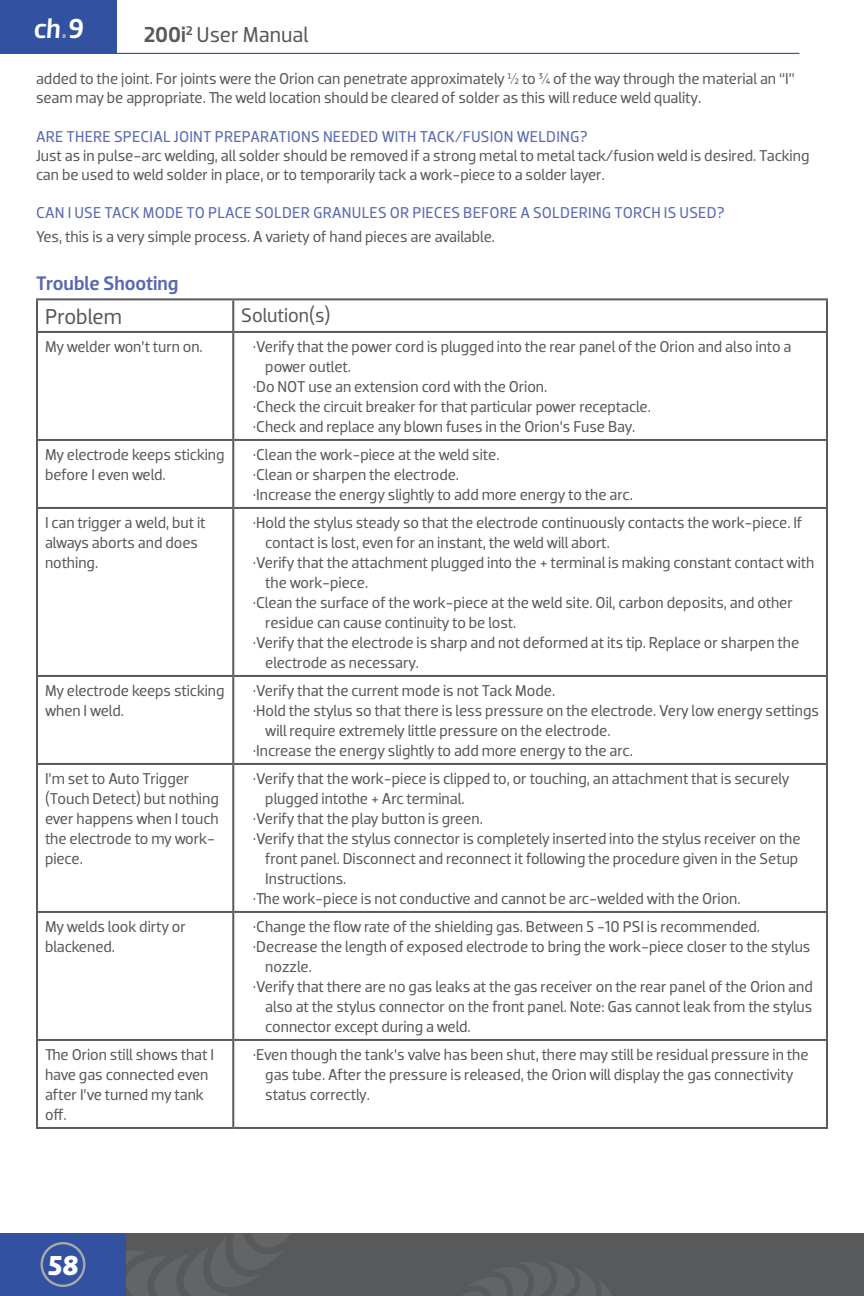
<style>
.page{position:relative;width:864px;height:1296px;background:#fff}
.page>*{position:absolute;margin:0;border:0;box-sizing:border-box;transform-origin:0 0}
.t1{font:italic 500 28px "Dobra";color:#fff}
.t2{font:italic 700 28px "Dobra";color:#fff}
.t3{font:22px "Dobra";color:#58595b}
.t4{font:500 20px "Dobra";color:#5969af}
.t5{font:20px "Dobra";color:#58595b}
.t6{font:16px/20px "Dobra";letter-spacing:-.005em;color:#58595b}
.t7{font:16px "Dobra";letter-spacing:.015em;color:#5969af}
.s1{color:#a7a9ac}
.s2{font-weight:500}
</style>
<div class="page">
<div style="left:0;top:1233px;width:864px;height:63px;background:#58595b"></div>
<svg style="left:126px;top:1233px;width:165px;height:63px"></svg>
<div style="left:0;top:1233px;width:126px;height:63px;background:#3251a1"></div>
<svg style="left:463px;top:1262px;width:149px;height:34px"></svg>
<hr style="left:63px;top:53px;width:736px;height:1px;background:#3251a1">
<div style="left:0;top:0;width:117px;height:54px;background:#3251a1"></div>
<div style="left:41px;top:1242px;width:44px;height:45px;border:2px solid #a7a9ab;border-radius:50%"></div>
<hr style="left:36px;top:298px;width:197px;height:2px;background:#58595b">
<hr style="left:36px;top:300px;width:2px;height:31px;background:#58595b">
<hr style="left:233px;top:298px;width:595px;height:2px;background:#58595b">
<hr style="left:232px;top:300px;width:2px;height:31px;background:#58595b">
<hr style="left:826px;top:300px;width:2px;height:31px;background:#58595b">
<hr style="left:36px;top:331px;width:197px;height:2px;background:#58595b">
<hr style="left:233px;top:331px;width:595px;height:2px;background:#58595b">
<hr style="left:36px;top:333px;width:2px;height:106px;background:#58595b">
<hr style="left:232px;top:333px;width:2px;height:106px;background:#58595b">
<hr style="left:826px;top:333px;width:2px;height:106px;background:#58595b">
<hr style="left:36px;top:439px;width:197px;height:2px;background:#58595b">
<hr style="left:36px;top:441px;width:2px;height:66px;background:#58595b">
<hr style="left:233px;top:439px;width:595px;height:2px;background:#58595b">
<hr style="left:232px;top:441px;width:2px;height:66px;background:#58595b">
<hr style="left:826px;top:441px;width:2px;height:66px;background:#58595b">
<hr style="left:36px;top:507px;width:197px;height:2px;background:#58595b">
<hr style="left:36px;top:509px;width:2px;height:166px;background:#58595b">
<hr style="left:233px;top:507px;width:595px;height:2px;background:#58595b">
<hr style="left:232px;top:509px;width:2px;height:166px;background:#58595b">
<hr style="left:826px;top:509px;width:2px;height:166px;background:#58595b">
<hr style="left:36px;top:675px;width:197px;height:2px;background:#58595b">
<hr style="left:36px;top:677px;width:2px;height:86px;background:#58595b">
<hr style="left:233px;top:675px;width:595px;height:2px;background:#58595b">
<hr style="left:232px;top:677px;width:2px;height:86px;background:#58595b">
<hr style="left:826px;top:677px;width:2px;height:86px;background:#58595b">
<hr style="left:36px;top:763px;width:197px;height:2px;background:#58595b">
<hr style="left:36px;top:765px;width:2px;height:146px;background:#58595b">
<hr style="left:233px;top:763px;width:595px;height:2px;background:#58595b">
<hr style="left:232px;top:765px;width:2px;height:146px;background:#58595b">
<hr style="left:826px;top:765px;width:2px;height:146px;background:#58595b">
<hr style="left:36px;top:911px;width:197px;height:2px;background:#58595b">
<hr style="left:36px;top:913px;width:2px;height:126px;background:#58595b">
<hr style="left:233px;top:911px;width:595px;height:2px;background:#58595b">
<hr style="left:232px;top:913px;width:2px;height:126px;background:#58595b">
<hr style="left:826px;top:913px;width:2px;height:126px;background:#58595b">
<hr style="left:36px;top:1039px;width:197px;height:2px;background:#58595b">
<hr style="left:36px;top:1041px;width:2px;height:86px;background:#58595b">
<hr style="left:233px;top:1039px;width:595px;height:2px;background:#58595b">
<hr style="left:232px;top:1041px;width:2px;height:86px;background:#58595b">
<hr style="left:826px;top:1041px;width:2px;height:86px;background:#58595b">
<hr style="left:36px;top:1127px;width:197px;height:2px;background:#58595b">
<hr style="left:233px;top:1127px;width:595px;height:2px;background:#58595b">
<h1 class="t1" style="left:33px;top:12px;width:52px">ch<span class="s1">.</span>9</h1>
<h2 class="t3" style="left:144px;top:22px;width:166px"><span class="s2">200i</span><sup>2</sup> User Manual</h2>
<p class="t6" style="left:36px;top:69px;width:760px;line-height:19.2px">added to the joint. For joints were the Orion can penetrate approximately ½ to ¾ of the way through the material an “I” seam may be appropriate. The weld location should be cleared of solder as this will reduce weld quality.</p>
<p class="t7" style="left:36px;top:127px;width:553px">ARE THERE SPECIAL JOINT PREPARATIONS NEEDED WITH TACK/FUSION WELDING?</p>
<p class="t6" style="left:36px;top:146px;width:775px;line-height:19.2px">Just as in pulse-arc welding, all solder should be removed if a strong metal to metal tack/fusion weld is desired. Tacking can be used to weld solder in place, or to temporarily tack a work-piece to a solder layer.</p>
<p class="t7" style="left:36px;top:204px;width:690px">CAN I USE TACK MODE TO PLACE SOLDER GRANULES OR PIECES BEFORE A SOLDERING TORCH IS USED?</p>
<p class="t6" style="left:36px;top:227px;width:459px">Yes, this is a very simple process. A variety of hand pieces are available.</p>
<p class="t4" style="left:36px;top:272px;width:144px">Trouble Shooting</p>
<h2 class="t3" style="left:45px;top:304px;width:78px">Problem</h2>
<p class="t5" style="left:241px;top:304px;width:91px">Solution(s)</p>
<p class="t6" style="left:45px;top:337px;width:157px">My welder won’t turn on.</p>
<p class="t6" style="left:265px;top:337px;width:528px;text-indent:-12px">•Verify that the power cord is plugged into the rear panel of the Orion and also into a power outlet.</p>
<p class="t6" style="left:253px;top:377px;width:294px">•Do NOT use an extension cord with the Orion.</p>
<p class="t6" style="left:253px;top:397px;width:397px">•Check the circuit breaker for that particular power receptacle.</p>
<p class="t6" style="left:253px;top:417px;width:382px">•Check and replace any blown fuses in the Orion’s Fuse Bay.</p>
<p class="t6" style="left:45px;top:445px;width:181px">My electrode keeps sticking before I even weld.</p>
<p class="t6" style="left:253px;top:445px;width:246px">•Clean the work-piece at the weld site.</p>
<p class="t6" style="left:253px;top:465px;width:205px">•Clean or sharpen the electrode.</p>
<p class="t6" style="left:253px;top:485px;width:379px">•Increase the energy slightly to add more energy to the arc.</p>
<p class="t6" style="left:45px;top:513px;width:162px">I can trigger a weld, but it always aborts and does nothing.</p>
<p class="t6" style="left:265px;top:513px;width:539px;text-indent:-12px">•Hold the stylus steady so that the electrode continuously contacts the work-piece. If contact is lost, even for an instant, the weld will abort.</p>
<p class="t6" style="left:265px;top:553px;width:551px;text-indent:-12px">•Verify that the attachment plugged into the + terminal is making constant contact with the work-piece.</p>
<p class="t6" style="left:265px;top:593px;width:529px;text-indent:-12px">•Clean the surface of the work-piece at the weld site. Oil, carbon deposits, and other residue can cause continuity to be lost.</p>
<p class="t6" style="left:265px;top:633px;width:536px;text-indent:-12px">•Verify that the electrode is sharp and not deformed at its tip. Replace or sharpen the electrode as necessary.</p>
<p class="t6" style="left:45px;top:681px;width:181px">My electrode keeps sticking when I weld.</p>
<p class="t6" style="left:253px;top:681px;width:302px">•Verify that the current mode is not Tack Mode.</p>
<p class="t6" style="left:265px;top:701px;width:555px;text-indent:-12px">•Hold the stylus so that there is less pressure on the electrode. Very low energy settings will require extremely little pressure on the electrode.</p>
<p class="t6" style="left:253px;top:741px;width:379px">•Increase the energy slightly to add more energy to the arc.</p>
<p class="t6" style="left:45px;top:769px;width:175px">I’m set to Auto Trigger (Touch Detect) but nothing ever happens when I touch the electrode to my work&shy;piece.</p>
<p class="t6" style="left:265px;top:769px;width:525px;text-indent:-12px">•Verify that the work-piece is clipped to, or touching, an attachment that is securely plugged intothe + Arc terminal.</p>
<p class="t6" style="left:253px;top:809px;width:229px">•Verify that the play button is green.</p>
<p class="t6" style="left:265px;top:829px;width:537px;text-indent:-12px">•Verify that the stylus connector is completely inserted into the stylus receiver on the front panel. Disconnect and reconnect it following the procedure given in the Setup<br>Instructions.</p>
<p class="t6" style="left:253px;top:889px;width:487px">•The work-piece is not conductive and cannot be arc-welded with the Orion.</p>
<p class="t6" style="left:45px;top:917px;width:143px">My welds look dirty or blackened.</p>
<p class="t6" style="left:253px;top:917px;width:506px">•Change the flow rate of the shielding gas. Between 5 -10 PSI is recommended.</p>
<p class="t6" style="left:265px;top:937px;width:547px;text-indent:-12px">•Decrease the length of exposed electrode to bring the work-piece closer to the stylus nozzle.</p>
<p class="t6" style="left:265px;top:977px;width:549px;text-align:justify;text-indent:-12px">•Verify that there are no gas leaks at the gas receiver on the rear panel of the Orion and also at the stylus connector on the front panel. Note: Gas cannot leak from the stylus connector except during a weld.</p>
<p class="t6" style="left:45px;top:1045px;width:171px">The Orion still shows that I have gas connected even after I’ve turned my tank off.</p>
<p class="t6" style="left:265px;top:1045px;width:545px;text-indent:-12px">•Even though the tank’s valve has been shut, there may still be residual pressure in the gas tube. After the pressure is released, the Orion will display the gas connectivity status correctly.</p>
<h1 class="t2" style="left:48px;top:1249px;width:32px">58</h1>
</div>
